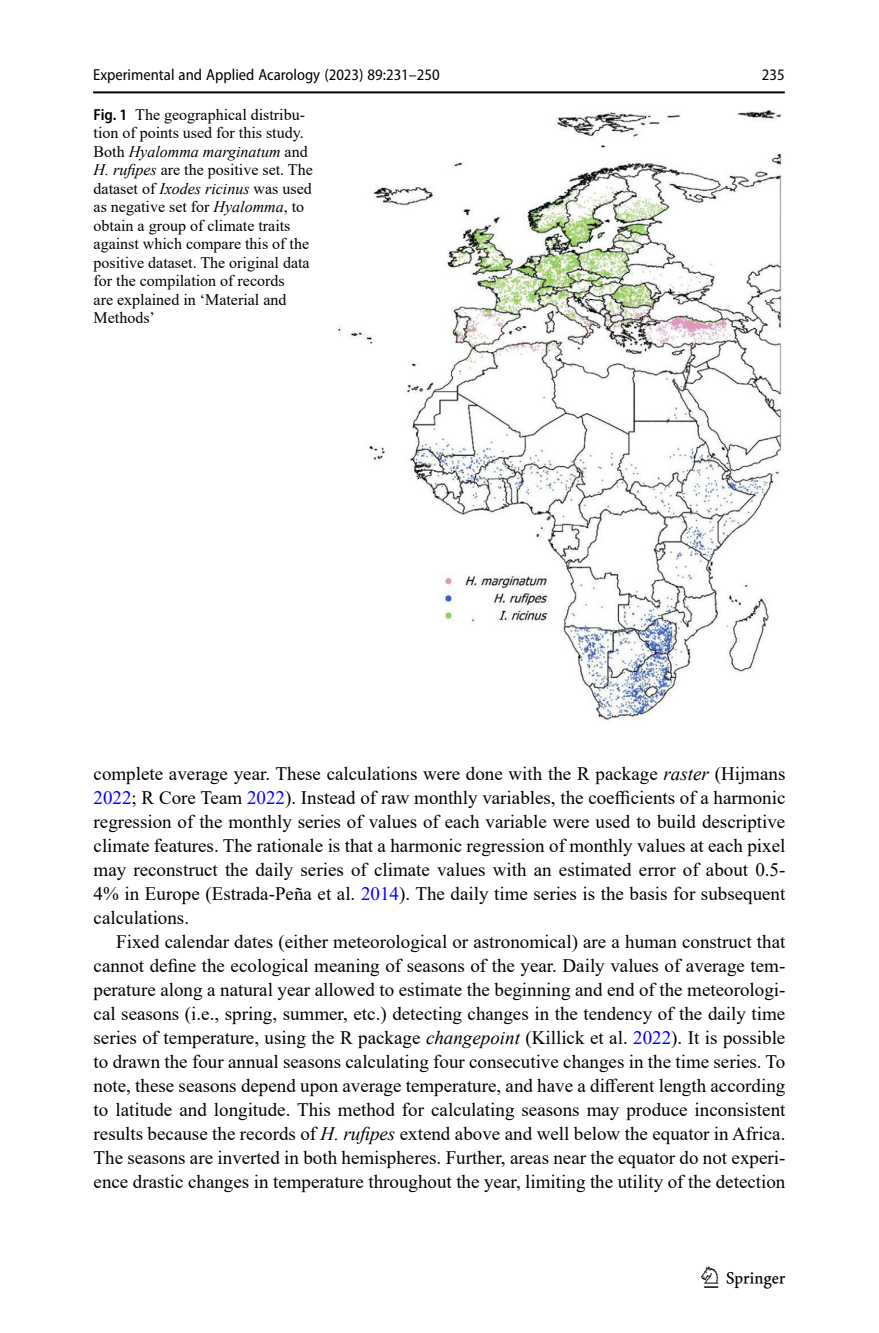
<style>
.page{position:relative;width:879px;height:1333px;background:#fff}
.page>*{position:absolute;margin:0;border:0;box-sizing:border-box;transform-origin:0 0}
.t1{font:30px "Springnew";color:#000}
.Body_Text_Indent{font:19px/24px "Times New Roman";color:#000;text-align:justify}
.Figure_Caption_Side{font:16px/18.4px "Times New Roman";color:#000}
.t2{font:semi-condensed 16px "Myriad Pro";color:#000}
.s1{font-family:"Myriad Pro";font-weight:600;font-stretch:semi-condensed}
.s2{font-style:italic}
.s3{color:#00f}
</style>
<div class="page">
<hr style="left:93px;top:91px;width:692px;height:2px;background:#000">
<img style="left:338px;top:109px;width:444px;height:614px">
<p class="t2" style="left:93px;top:66px;width:348px">Experimental and Applied Acarology (2023) 89:231–250</p>
<p class="Figure_Caption_Side" style="left:94px;top:105px;width:221px"><span class="s1">Fig. 1</span> The geographical distribu&shy;tion of points used for this study.<br>Both <span class="s2">Hyalomma marginatum</span> and<br><span class="s2">H. rufipes</span> are the positive set. The dataset of <span class="s2">Ixodes ricinus</span> was used as negative set for <span class="s2">Hyalomma</span>, to obtain a group of climate traits against which compare this of the positive dataset. The original data for the compilation of records<br>are explained in ‘Material and<br>Methods’</p>
<p class="t2" style="left:762px;top:66px;width:24px">235</p>
<p class="Body_Text_Indent" style="left:94px;top:761px;width:693px">complete average year. These calculations were done with the R package <span class="s2">raster</span> (Hijmans <span class="s3">2022</span>; R Core Team <span class="s3">2022</span>). Instead of raw monthly variables, the coefficients of a harmonic regression of the monthly series of values of each variable were used to build descriptive climate features. The rationale is that a harmonic regression of monthly values at each pixel may reconstruct the daily series of climate values with an estimated error of about 0.5- 4% in Europe (Estrada-Peña et al. <span class="s3">2014</span>). The daily time series is the basis for subsequent calculations.</p>
<p class="Body_Text_Indent" style="left:94px;top:929px;width:693px;text-indent:23px">Fixed calendar dates (either meteorological or astronomical) are a human construct that cannot define the ecological meaning of seasons of the year. Daily values of average tem&shy;perature along a natural year allowed to estimate the beginning and end of the meteorologi&shy;cal seasons (i.e., spring, summer, etc.) detecting changes in the tendency of the daily time series of temperature, using the R package <span class="s2">changepoint</span> (Killick et al. <span class="s3">2022</span>). It is possible to drawn the four annual seasons calculating four consecutive changes in the time series. To note, these seasons depend upon average temperature, and have a different length according to latitude and longitude. This method for calculating seasons may produce inconsistent results because the records of <span class="s2">H. rufipes</span> extend above and well below the equator in Africa.<br>The seasons are inverted in both hemispheres. Further, areas near the equator do not experi&shy;ence drastic changes in temperature throughout the year, limiting the utility of the detection</p>
<h1 class="t1" style="left:704px;top:1260px;width:83px">1 3</h1>
</div>
